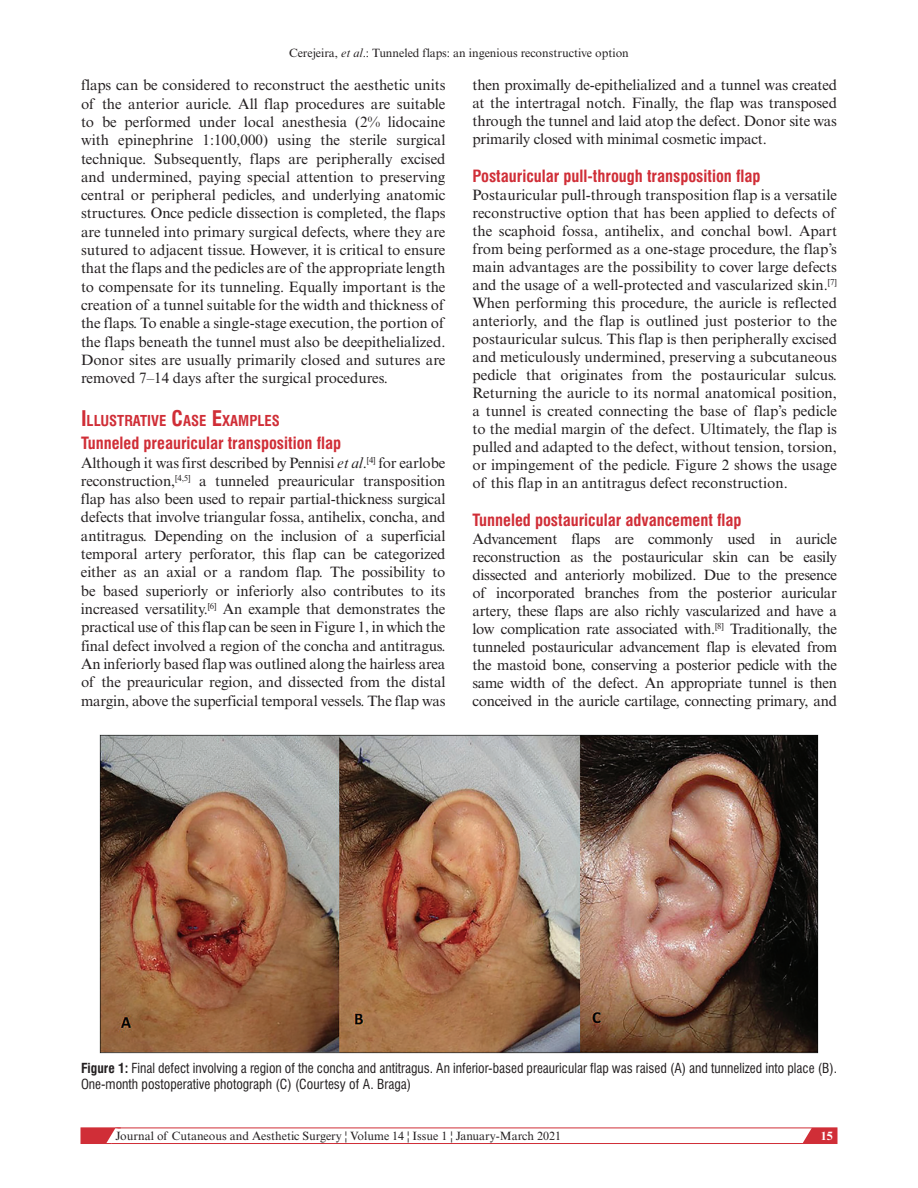
<style>
.page{position:relative;width:918px;height:1188px;background:#fff}
.page>*{position:absolute;margin:0;border:0;box-sizing:border-box;transform-origin:0 0}
.t1{font:700 condensed 16.5px "Swiss 721 BT";color:#d02e37}
.t2{font:15px/18.3px "Times New Roman MT Std";letter-spacing:-.01em;color:#231f20;text-align:justify}
.t3{font:700 condensed 14.7px "Swiss 721 BT";color:#d02e37}
.t4{font:condensed 13.5px/16.5px "Swiss 721 BT";color:#231f20}
.t5{font:12px "Times New Roman MT Std";color:#231f20}
.t6{font:700 12px "Times New Roman MT Std";color:#fff}
.s1{font-style:italic}
.s2{font-size:21px}
.s3{font-weight:700}
</style>
<div class="page">
<svg style="left:798px;top:1127px;width:39px;height:15px"></svg>
<div style="left:81px;top:1128px;width:756px;height:16px;border:1px solid #d02e37"></div>
<svg style="left:81px;top:1127px;width:40px;height:17px"></svg>
<img style="left:99px;top:735px;width:720px;height:318px">
<p class="t5" style="left:289px;top:46px;width:341px">Cerejeira, <span class="s1">et al</span>.: Tunneled flaps: an ingenious reconstructive option</p>
<p class="t2" style="left:81px;top:76px;width:366px">flaps can be considered to reconstruct the aesthetic units of the anterior auricle. All flap procedures are suitable to be performed under local anesthesia (2% lidocaine with epinephrine 1:100,000) using the sterile surgical technique. Subsequently, flaps are peripherally excised and undermined, paying special attention to preserving central or peripheral pedicles, and underlying anatomic structures. Once pedicle dissection is completed, the flaps are tunneled into primary surgical defects, where they are sutured to adjacent tissue. However, it is critical to ensure that the flaps and the pedicles are of the appropriate length to compensate for its tunneling. Equally important is the creation of a tunnel suitable for the width and thickness of the flaps. To enable a single-stage execution, the portion of the flaps beneath the tunnel must also be deepithelialized.<br>Donor sites are usually primarily closed and sutures are removed 7–14 days after the surgical procedures.</p>
<p class="t3" style="left:81px;top:411px;width:200px"><span class="s2">I</span>LLUSTRATIVE <span class="s2">C</span>ASE <span class="s2">E</span>XAMPLES</p>
<p class="t1" style="left:81px;top:433px;width:262px">Tunneled preauricular transposition flap</p>
<p class="t2" style="left:81px;top:453px;width:366px">Although it was first described by Pennisi <span class="s1">et al</span>.<sup>[4]</sup> for earlobe reconstruction,<sup>[4,5]</sup> a tunneled preauricular transposition flap has also been used to repair partial-thickness surgical defects that involve triangular fossa, antihelix, concha, and antitragus. Depending on the inclusion of a superficial temporal artery perforator, this flap can be categorized either as an axial or a random flap. The possibility to be based superiorly or inferiorly also contributes to its increased versatility.<sup>[6]</sup> An example that demonstrates the practical use of this flap can be seen in Figure 1, in which the final defect involved a region of the concha and antitragus.<br>An inferiorly based flap was outlined along the hairless area of the preauricular region, and dissected from the distal margin, above the superficial temporal vessels. The flap was</p>
<p class="t2" style="left:473px;top:76px;width:366px">then proximally de-epithelialized and a tunnel was created at the intertragal notch. Finally, the flap was transposed through the tunnel and laid atop the defect. Donor site was primarily closed with minimal cosmetic impact.</p>
<p class="t1" style="left:472px;top:166px;width:290px">Postauricular pull-through transposition flap</p>
<p class="t2" style="left:472px;top:186px;width:366px">Postauricular pull-through transposition flap is a versatile reconstructive option that has been applied to defects of the scaphoid fossa, antihelix, and conchal bowl. Apart from being performed as a one-stage procedure, the flap’s main advantages are the possibility to cover large defects and the usage of a well-protected and vascularized skin.<sup>[7] </sup>When performing this procedure, the auricle is reflected anteriorly, and the flap is outlined just posterior to the postauricular sulcus. This flap is then peripherally excised and meticulously undermined, preserving a subcutaneous pedicle that originates from the postauricular sulcus.<br>Returning the auricle to its normal anatomical position, a tunnel is created connecting the base of flap’s pedicle to the medial margin of the defect. Ultimately, the flap is pulled and adapted to the defect, without tension, torsion, or impingement of the pedicle. Figure 2 shows the usage of this flap in an antitragus defect reconstruction.</p>
<p class="t1" style="left:472px;top:510px;width:271px">Tunneled postauricular advancement flap</p>
<p class="t2" style="left:472px;top:529px;width:366px">Advancement flaps are commonly used in auricle reconstruction as the postauricular skin can be easily dissected and anteriorly mobilized. Due to the presence of incorporated branches from the posterior auricular artery, these flaps are also richly vascularized and have a low complication rate associated with.<sup>[8]</sup> Traditionally, the tunneled postauricular advancement flap is elevated from the mastoid bone, conserving a posterior pedicle with the same width of the defect. An appropriate tunnel is then conceived in the auricle cartilage, connecting primary, and</p>
<p class="t4" style="left:81px;top:1060px;width:758px"><span class="s3">Figure 1:</span> Final defect involving a region of the concha and antitragus. An inferior-based preauricular flap was raised (A) and tunnelized into place (B).<br>One-month postoperative photograph (C) (Courtesy of A. Braga)</p>
<p class="t5" style="left:116px;top:1129px;width:447px">Journal of Cutaneous and Aesthetic Surgery ¦ Volume 14 ¦ Issue 1 ¦ January-March 2021</p>
<p class="t6" style="left:821px;top:1128px;width:13px">15</p>
</div>
